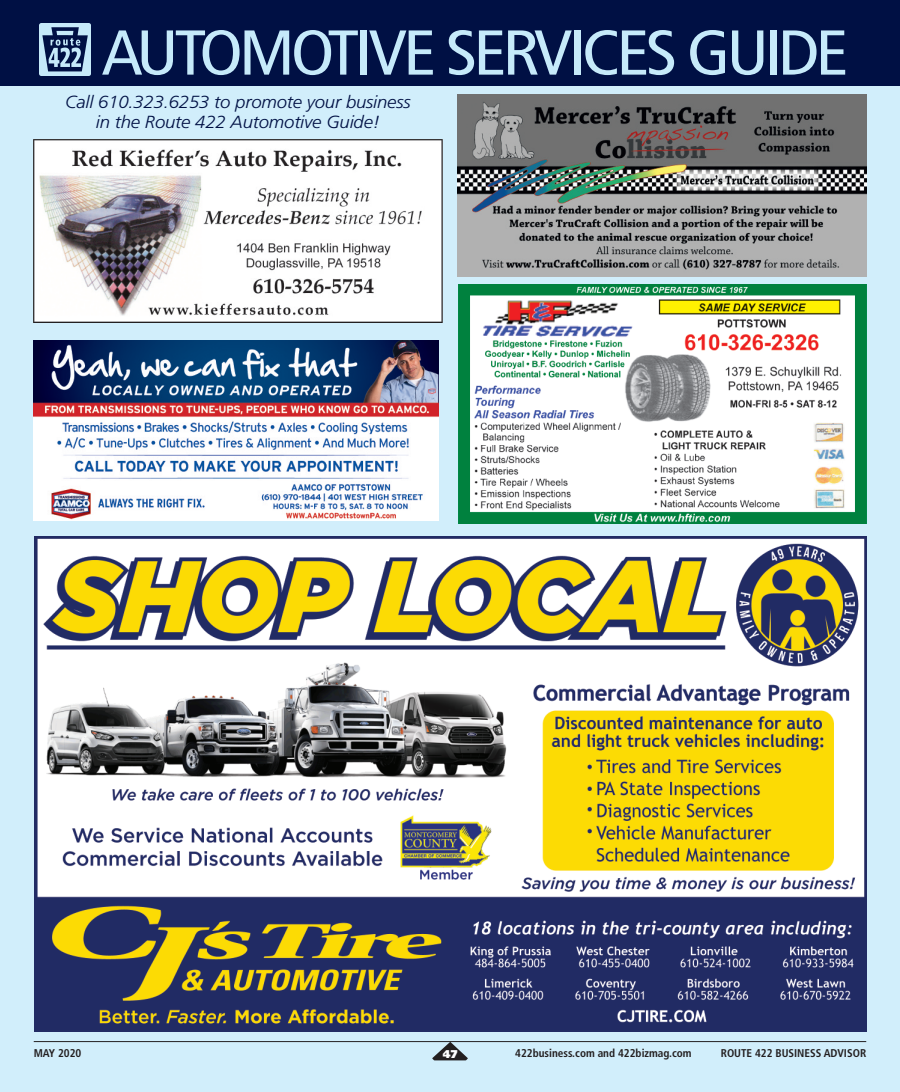
<style>
.page{position:relative;width:900px;height:1092px;background:#fff}
.page>*{position:absolute;margin:0;border:0;box-sizing:border-box;transform-origin:0 0}
.t1{font:condensed 63.25px "Frutiger";letter-spacing:-.055em;color:#c6eafa;scale:1.13 1}
.t2{font:italic 300 17.5px/20px "Frutiger";letter-spacing:-.01em;color:#001044;text-align:center;scale:1.06 1}
.t3{font:700 condensed 11.25px "Frutiger";color:#231f20}
.t4{font:900 11.25px "Frutiger";color:#fff}
</style>
<div class="page">
<div style="left:0;top:82px;width:900px;height:1009px;background:#d1eefb"></div>
<div style="left:0;top:0;width:900px;height:86px;background:#001044"></div>
<img style="left:39px;top:24px;width:52px;height:52px;border-radius:2px">
<img style="left:459px;top:285px;width:407px;height:239px">
<img style="left:34px;top:536px;width:833px;height:495px">
<hr style="left:34px;top:1041px;width:832px;height:1px;background:#231f20">
<svg style="left:432px;top:1041px;width:36px;height:19px"></svg>
<img style="left:458px;top:95px;width:408px;height:181px">
<img style="left:34px;top:139px;width:408px;height:184px">
<img style="left:34px;top:341px;width:405px;height:180px">
<h1 class="t1" style="left:102px;top:27px;width:663px">AUTOMOTIVE SERVICES GUIDE</h1>
<p class="t2" style="left:65px;top:93px;width:327px">Call 610.323.6253 to promote your business in the Route 422 Automotive Guide!</p>
<p class="t3" style="left:34px;top:1048px;width:49px">MAY 2020</p>
<p class="t4" style="left:443px;top:1049px;width:16px">47</p>
<p class="t3" style="left:515px;top:1048px;width:178px">422business.com and 422bizmag.com</p>
<p class="t3" style="left:721px;top:1048px;width:147px">ROUTE 422 BUSINESS ADVISOR</p>
</div>
